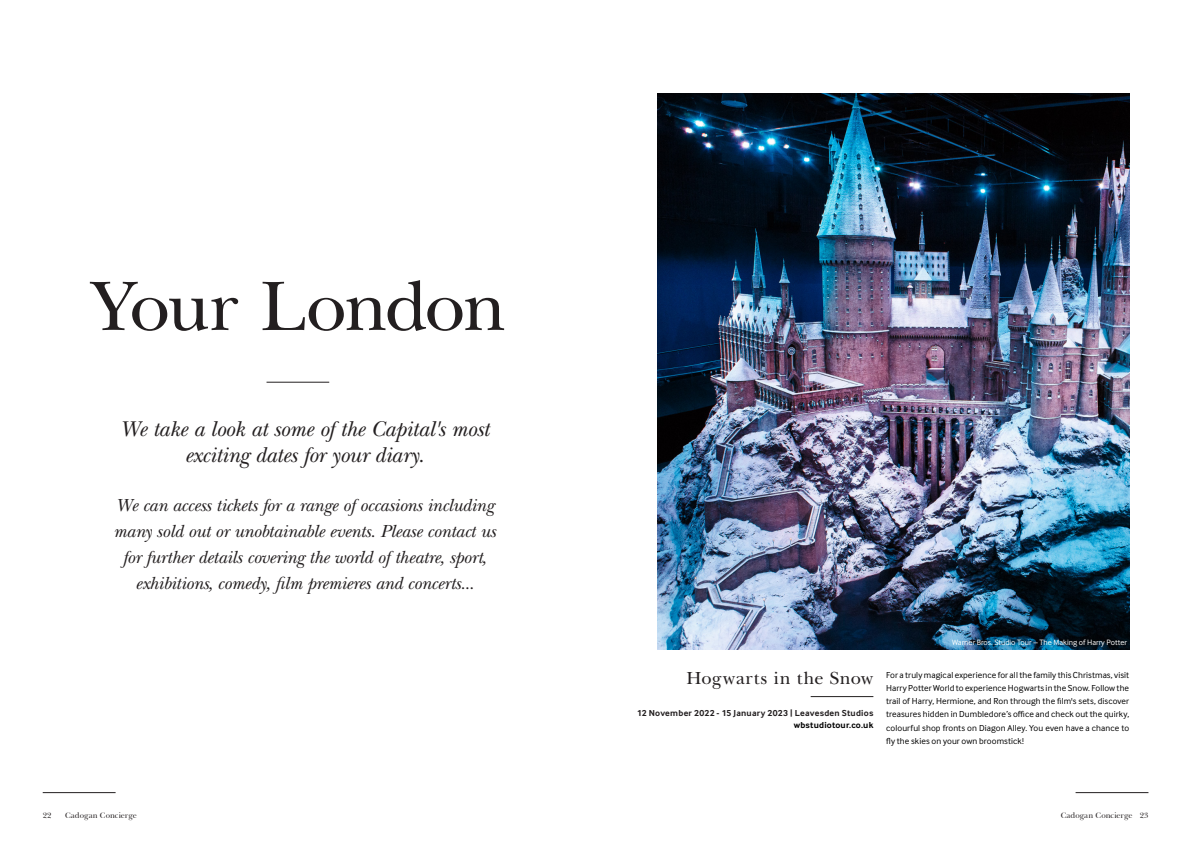
<style>
.page{position:relative;width:1191px;height:842px;background:#fff}
.page>*{position:absolute;margin:0;border:0;box-sizing:border-box;transform-origin:0 0}
.t1{font:72px "New Baskervilltc TOT Rom";letter-spacing:-.03em;color:#231f20}
.t2{font:italic 22px/26px "New Baskervil Itc TOT";letter-spacing:-.02em;color:#231f20;text-align:center}
.t3{font:italic 18px/26px "New Baskervil Itc TOT";letter-spacing:-.02em;color:#231f20;text-align:center}
.Paragraph_Style_4{font:18px "New Baskervilltc TOT Rom";letter-spacing:.035em;color:#231f20}
.t4{font:9px/13.2px "Inter Face";letter-spacing:.01em;color:#000;text-align:justify}
.t5{font:700 9px "Inter Face";letter-spacing:.025em;color:#231f20}
.Paragraph_Style_5{font:700 9px "Inter Face";letter-spacing:.02em;color:#000}
.t6{font:8px "Inter Face";color:#fff}
.t7{font:8px "Baskerville BT";color:#231f20}
</style>
<div class="page">
<hr style="left:1075px;top:792px;width:73px;height:1px;background:#231f20">
<hr style="left:43px;top:792px;width:73px;height:1px;background:#231f20">
<hr style="left:266px;top:382px;width:63px;height:1px;background:#231f20">
<img style="left:657px;top:94px;width:472px;height:555px">
<hr style="left:810px;top:696px;width:63px;height:1px;background:#231f20">
<p class="t1" style="left:90px;top:264px;width:416px">Your London</p>
<p class="t2" style="left:121px;top:416px;width:371px">We take a look at some of the Capital's most exciting dates for your diary.</p>
<p class="t3" style="left:115px;top:492px;width:384px">We can access tickets for a range of occasions including many sold out or unobtainable events. Please contact us for further details covering the world of theatre, sport, exhibitions, comedy, film premieres and concerts...</p>
<p class="Paragraph_Style_4" style="left:686px;top:668px;width:188px">Hogwarts in the Snow</p>
<p class="t5" style="left:637px;top:708px;width:238px">12 November 2022 - 15 January 2023 | Leavesden Studios</p>
<p class="Paragraph_Style_5" style="left:794px;top:720px;width:81px">wbstudiotour.co.uk</p>
<p class="t6" style="left:952px;top:638px;width:176px">Warner Bros. Studio Tour – The Making of Harry Potter</p>
<p class="t4" style="left:886px;top:668px;width:244px">For a truly magical experience for all the family this Christmas, visit Harry Potter World to experience Hogwarts in the Snow. Follow the trail of Harry, Hermione, and Ron through the film's sets, discover treasures hidden in Dumbledore’s office and check out the quirky, colourful shop fronts on Diagon Alley. You even have a chance to fly the skies on your own broomstick!</p>
<p class="t7" style="left:43px;top:810px;width:10px">22</p>
<p class="t7" style="left:65px;top:810px;width:73px">Cadogan Concierge</p>
<p class="t7" style="left:1060px;top:810px;width:89px">Cadogan Concierge 23</p>
</div>
